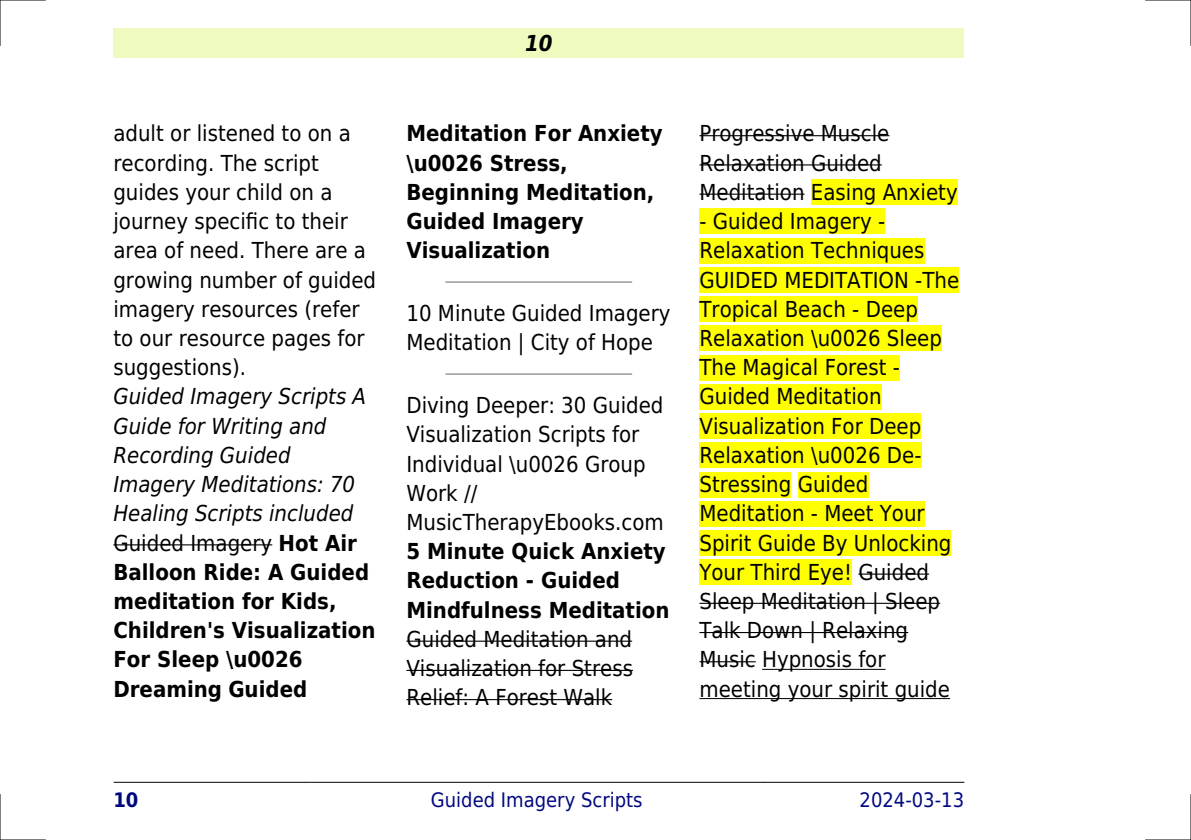
<style>
.page{position:relative;width:1191px;height:840px;background:#fff}
.page>*{position:absolute;margin:0;border:0;box-sizing:border-box;transform-origin:0 0}
.t1{font:22px/29.2px "DejaVu Sans Condensed";color:#000}
.t2{font:italic 22px/29.2px "DejaVu Sans Condensed";color:#000}
.t3{font:700 22px/29.2px "DejaVu Sans Condensed";color:#000}
.t4{font:italic 700 22px "DejaVu Sans Condensed";color:#000}
.t5{font:20px "DejaVu Sans Condensed";color:#000880}
.t6{font:700 20px "DejaVu Sans Condensed";color:#000880}
.s1{font-style:normal}
.s2{font-weight:700;font-style:normal}
</style>
<div class="page">
<div style="left:113px;top:28px;width:851px;height:30px;background:#effbbe"></div>
<hr style="left:114px;top:781px;width:196px;height:1px;background:#000">
<hr style="left:311px;top:781px;width:452px;height:1px;background:#000">
<hr style="left:763px;top:781px;width:201px;height:1px;background:#000">
<hr style="left:113px;top:544px;width:159px;height:1px;background:#000">
<hr style="left:446px;top:281px;width:185px;height:2px;background:#999">
<hr style="left:446px;top:373px;width:185px;height:1px;background:#999">
<hr style="left:406px;top:640px;width:226px;height:1px;background:#000">
<hr style="left:406px;top:669px;width:227px;height:1px;background:#000">
<hr style="left:406px;top:698px;width:206px;height:1px;background:#000">
<hr style="left:699px;top:135px;width:190px;height:1px;background:#000">
<hr style="left:699px;top:164px;width:182px;height:1px;background:#000">
<hr style="left:699px;top:193px;width:105px;height:2px;background:#000">
<div style="left:811px;top:179px;width:146px;height:26px;background:#ff0"></div>
<div style="left:699px;top:208px;width:186px;height:26px;background:#ff0"></div>
<div style="left:699px;top:238px;width:225px;height:25px;background:#ff0"></div>
<div style="left:699px;top:267px;width:260px;height:25px;background:#ff0"></div>
<div style="left:699px;top:296px;width:219px;height:26px;background:#ff0"></div>
<div style="left:699px;top:325px;width:243px;height:26px;background:#ff0"></div>
<div style="left:699px;top:354px;width:201px;height:26px;background:#ff0"></div>
<div style="left:699px;top:384px;width:182px;height:25px;background:#ff0"></div>
<div style="left:699px;top:413px;width:222px;height:25px;background:#ff0"></div>
<div style="left:699px;top:442px;width:222px;height:26px;background:#ff0"></div>
<div style="left:699px;top:471px;width:92px;height:26px;background:#ff0"></div>
<div style="left:797px;top:471px;width:71px;height:26px;background:#ff0"></div>
<div style="left:699px;top:500px;width:225px;height:26px;background:#ff0"></div>
<div style="left:699px;top:530px;width:252px;height:25px;background:#ff0"></div>
<div style="left:699px;top:559px;width:153px;height:25px;background:#ff0"></div>
<hr style="left:858px;top:573px;width:71px;height:1px;background:#000">
<hr style="left:699px;top:602px;width:241px;height:1px;background:#000">
<hr style="left:699px;top:631px;width:209px;height:1px;background:#000">
<hr style="left:699px;top:660px;width:57px;height:2px;background:#000">
<hr style="left:762px;top:668px;width:123px;height:1px;background:#000">
<hr style="left:699px;top:697px;width:251px;height:1px;background:#000">
<hr style="left:0;top:0;width:45px;height:1px;background:#000">
<hr style="left:1145px;top:0;width:46px;height:1px;background:#000">
<hr style="left:0;top:839px;width:45px;height:1px;background:#000">
<hr style="left:1145px;top:839px;width:46px;height:1px;background:#000">
<hr style="left:0;top:0;width:1px;height:45px;background:#000">
<hr style="left:0;top:794px;width:1px;height:45px;background:#000">
<hr style="left:1190px;top:0;width:1px;height:45px;background:#000">
<hr style="left:1190px;top:794px;width:1px;height:45px;background:#000">
<p class="t1" style="left:113px;top:119px;width:264px">adult or listened to on a recording. The script guides your child on a journey specific to their area of need. There are a growing number of guided imagery resources (refer to our resource pages for suggestions).</p>
<p class="t2" style="left:113px;top:382px;width:264px">Guided Imagery Scripts A<br>Guide for Writing and<br>Recording Guided<br>Imagery Meditations: 70<br>Healing Scripts included<br><span class="s1">Guided Imagery</span> <span class="s2">Hot Air<br>Balloon Ride: A Guided meditation for Kids,<br>Children's Visualization<br>For Sleep \u0026<br>Dreaming Guided</span></p>
<p class="t4" style="left:525px;top:30px;width:29px">10</p>
<p class="t3" style="left:406px;top:119px;width:258px">Meditation For Anxiety \u0026 Stress,<br>Beginning Meditation,<br>Guided Imagery<br>Visualization</p>
<p class="t1" style="left:406px;top:299px;width:266px">10 Minute Guided Imagery<br>Meditation | City of Hope</p>
<p class="t1" style="left:406px;top:390px;width:259px">Diving Deeper: 30 Guided<br>Visualization Scripts for<br>Individual \u0026 Group<br>Work //<br>MusicTherapyEbooks.com</p>
<p class="t3" style="left:406px;top:536px;width:265px">5 Minute Quick Anxiety<br>Reduction - Guided<br>Mindfulness Meditation</p>
<p class="t1" style="left:406px;top:624px;width:228px;text-align:justify">Guided Meditation and Visualization for Stress Relief: A Forest Walk</p>
<p class="t1" style="left:699px;top:119px;width:260px">Progressive Muscle<br>Relaxation Guided<br>Meditation Easing Anxiety</p>
<p class="t1" style="left:699px;top:207px;width:261px">- Guided Imagery -<br>Relaxation Techniques<br>GUIDED MEDITATION -The<br>Tropical Beach - Deep<br>Relaxation \u0026 Sleep<br>The Magical Forest -<br>Guided Meditation<br>Visualization For Deep<br>Relaxation \u0026 De-<br>Stressing Guided<br>Meditation - Meet Your<br>Spirit Guide By Unlocking<br>Your Third Eye! Guided<br>Sleep Meditation | Sleep<br>Talk Down | Relaxing<br>Music Hypnosis for meeting your spirit guide</p>
<p class="t6" style="left:113px;top:787px;width:27px">10</p>
<p class="t5" style="left:431px;top:787px;width:213px">Guided Imagery Scripts</p>
<p class="t5" style="left:859px;top:787px;width:106px">2024-03-13</p>
</div>
